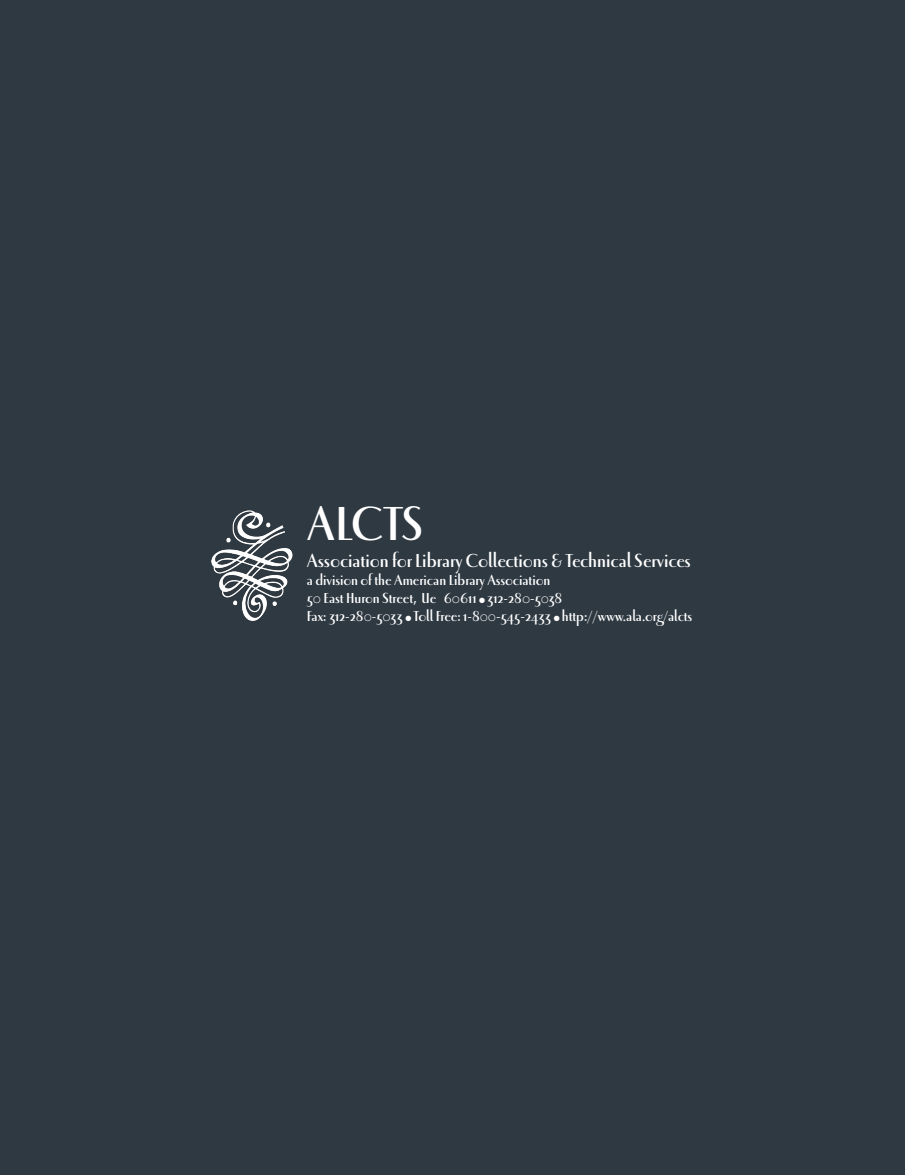
<style>
.page{position:relative;width:905px;height:1175px;background:#fff}
.page>*{position:absolute;margin:0;border:0;box-sizing:border-box;transform-origin:0 0}
.t1{font:700 49.5px "Luna ITC";letter-spacing:-.01em;color:#fff}
.t2{font:700 19.5px "Luna ITC";color:#fff}
.t3{font:700 15px/18px "Luna ITC";color:#fff}
</style>
<div class="page">
<div style="left:0;top:0;width:904px;height:1174px;background:#2f3942"></div>
<img style="left:211px;top:510px;width:82px;height:111px">
<h1 class="t1" style="left:307px;top:497px;width:118px">ALCTS</h1>
<h2 class="t2" style="left:307px;top:550px;width:385px">Association for Library Collections &amp; Technical Services</h2>
<p class="t3" style="left:307px;top:572px;width:387px">a division of the American Library Association<br>50 East Huron Street, ○Ue○ 60611 ● 312-280-5038<br>Fax: 312-280-5033 ● Toll Free: 1-800-545-2433 ● http://www.ala.org/alcts</p>
</div>
